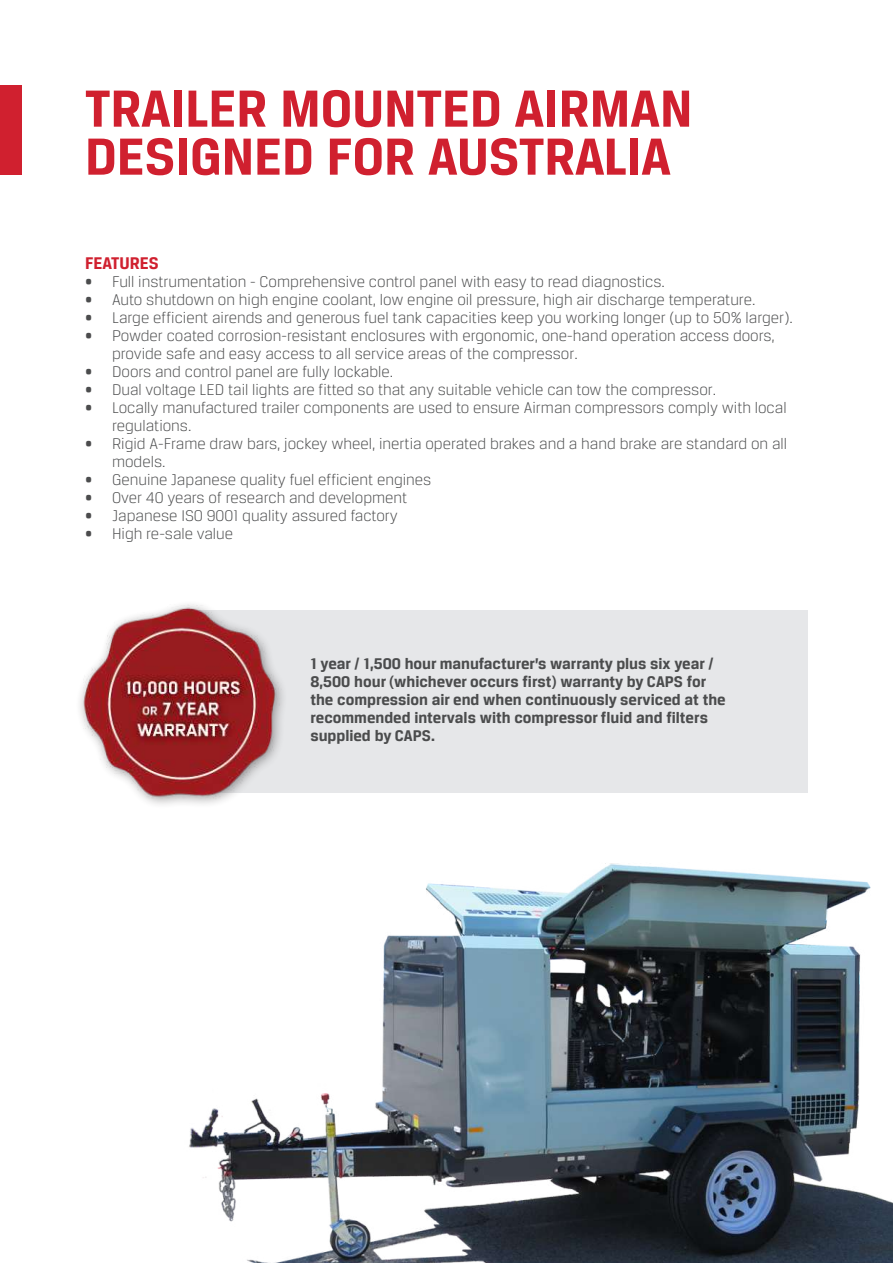
<style>
.page{position:relative;width:893px;height:1263px;background:#fff}
.page>*{position:absolute;margin:0;border:0;box-sizing:border-box;transform-origin:0 0}
.t1{font:700 55.5px/48px "Breuer Text";color:#d0202f}
.t2{font:700 18px "Breuer Text";color:#d0202f}
.t3{font:300 16.5px/18px "Breuer Text";color:#4b4c4d}
.t4{font:700 16.5px/18px "Breuer Text";color:#4b4c4d}
</style>
<div class="page">
<div style="left:0;top:85px;width:21px;height:89px;background:#d0202f"></div>
<img style="left:189px;top:863px;width:704px;height:400px">
<div style="left:181px;top:610px;width:627px;height:183px;background:#e6e7e9"></div>
<img style="left:80px;top:604px;width:203px;height:201px">
<h1 class="t1" style="left:85px;top:83px;width:609px">TRAILER MOUNTED AIRMAN<br>DESIGNED FOR AUSTRALIA</h1>
<p class="t2" style="left:85px;top:253px;width:75px">FEATURES</p>
<p class="t3" style="left:85px;top:272px;width:581px">• Full instrumentation - Comprehensive control panel with easy to read diagnostics.</p>
<p class="t3" style="left:85px;top:290px;width:672px">• Auto shutdown on high engine coolant, low engine oil pressure, high air discharge temperature.</p>
<p class="t3" style="left:85px;top:308px;width:709px">• Large efficient airends and generous fuel tank capacities keep you working longer (up to 50% larger).</p>
<p class="t3" style="left:112px;top:326px;width:664px;text-indent:-27px">• Powder coated corrosion-resistant enclosures with ergonomic, one-hand operation access doors, provide safe and easy access to all service areas of the compressor.</p>
<p class="t3" style="left:85px;top:362px;width:310px">• Doors and control panel are fully lockable.</p>
<p class="t3" style="left:85px;top:380px;width:633px">• Dual voltage LED tail lights are fitted so that any suitable vehicle can tow the compressor.</p>
<p class="t3" style="left:112px;top:398px;width:676px;text-indent:-27px">• Locally manufactured trailer components are used to ensure Airman compressors comply with local regulations.</p>
<p class="t3" style="left:112px;top:434px;width:676px;text-indent:-27px">• Rigid A-Frame draw bars, jockey wheel, inertia operated brakes and a hand brake are standard on all models.</p>
<p class="t3" style="left:85px;top:470px;width:348px">• Genuine Japanese quality fuel efficient engines</p>
<p class="t3" style="left:85px;top:488px;width:324px">• Over 40 years of research and development</p>
<p class="t3" style="left:85px;top:506px;width:314px">• Japanese ISO 9001 quality assured factory</p>
<p class="t3" style="left:85px;top:524px;width:150px">• High re-sale value</p>
<p class="t4" style="left:310px;top:654px;width:417px">1 year / 1,500 hour manufacturer’s warranty plus six year / 8,500 hour (whichever occurs first) warranty by CAPS for the compression air end when continuously serviced at the recommended intervals with compressor fluid and filters supplied by CAPS.</p>
</div>
